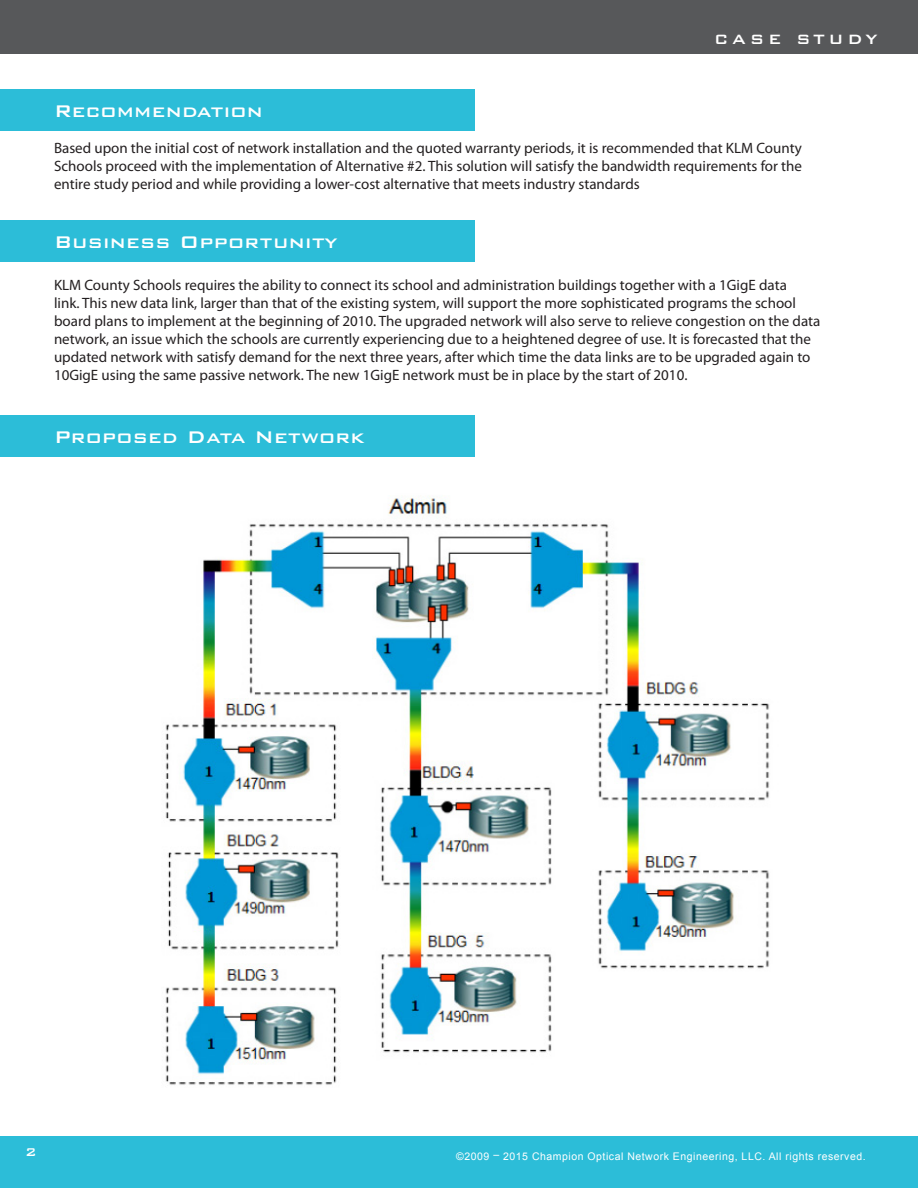
<style>
.page{position:relative;width:918px;height:1188px;background:#fff}
.page>*{position:absolute;margin:0;border:0;box-sizing:border-box;transform-origin:0 0}
.t1{font:500 22.5px "Bank Gothic BT";letter-spacing:.01em;color:#fff}
.t2{font:500 18px "Bank Gothic BT";letter-spacing:.21em;color:#fff}
.t3{font:15px "Myriad Pro";color:#231f20}
.t4{font:500 15px "Bank Gothic BT";color:#fff}
.t5{font:10.5px "Arial";letter-spacing:.05em;color:#fff}
</style>
<div class="page">
<div style="left:0;top:0;width:918px;height:54px;background:#57585a"></div>
<div style="left:0;top:1136px;width:918px;height:52px;background:#2cbdd8"></div>
<div style="left:0;top:89px;width:474px;height:41px;background:#2cbdd8"></div>
<div style="left:0;top:415px;width:474px;height:42px;background:#2cbdd8"></div>
<div style="left:0;top:220px;width:474px;height:42px;background:#2cbdd8"></div>
<img style="left:165px;top:496px;width:605px;height:589px">
<p class="t1" style="left:54px;top:98px;width:211px">Recommendation</p>
<p class="t2" style="left:714px;top:30px;width:165px">CASE STUDY</p>
<p class="t3" style="left:54px;top:139px;width:749px">Based upon the initial cost of network installation and the quoted warranty periods, it is recommended that KLM County</p>
<p class="t3" style="left:54px;top:157px;width:750px">Schools proceed with the implementation of Alternative #2. This solution will satisfy the bandwidth requirements for the</p>
<p class="t3" style="left:54px;top:175px;width:587px">entire study period and while providing a lower-cost alternative that meets industry standards</p>
<p class="t1" style="left:54px;top:230px;width:285px">Business Opportunity</p>
<p class="t3" style="left:54px;top:276px;width:734px">KLM County Schools requires the ability to connect its school and administration buildings together with a 1GigE data</p>
<p class="t3" style="left:54px;top:294px;width:744px">link. This new data link, larger than that of the existing system, will support the more sophisticated programs the school</p>
<p class="t3" style="left:54px;top:312px;width:768px">board plans to implement at the beginning of 2010. The upgraded network will also serve to relieve congestion on the data</p>
<p class="t3" style="left:54px;top:330px;width:759px">network, an issue which the schools are currently experiencing due to a heightened degree of use. It is forecasted that the</p>
<p class="t3" style="left:54px;top:348px;width:758px">updated network with satisfy demand for the next three years, after which time the data links are to be upgraded again to</p>
<p class="t3" style="left:54px;top:366px;width:635px">10GigE using the same passive network. The new 1GigE network must be in place by the start of 2010.</p>
<p class="t1" style="left:54px;top:425px;width:312px">Proposed Data Network</p>
<p class="t4" style="left:25px;top:1144px;width:13px">2</p>
<p class="t5" style="left:456px;top:1149px;width:411px">©2009 – 2015 Champion Optical Network Engineering, LLC. All rights reserved.</p>
</div>
